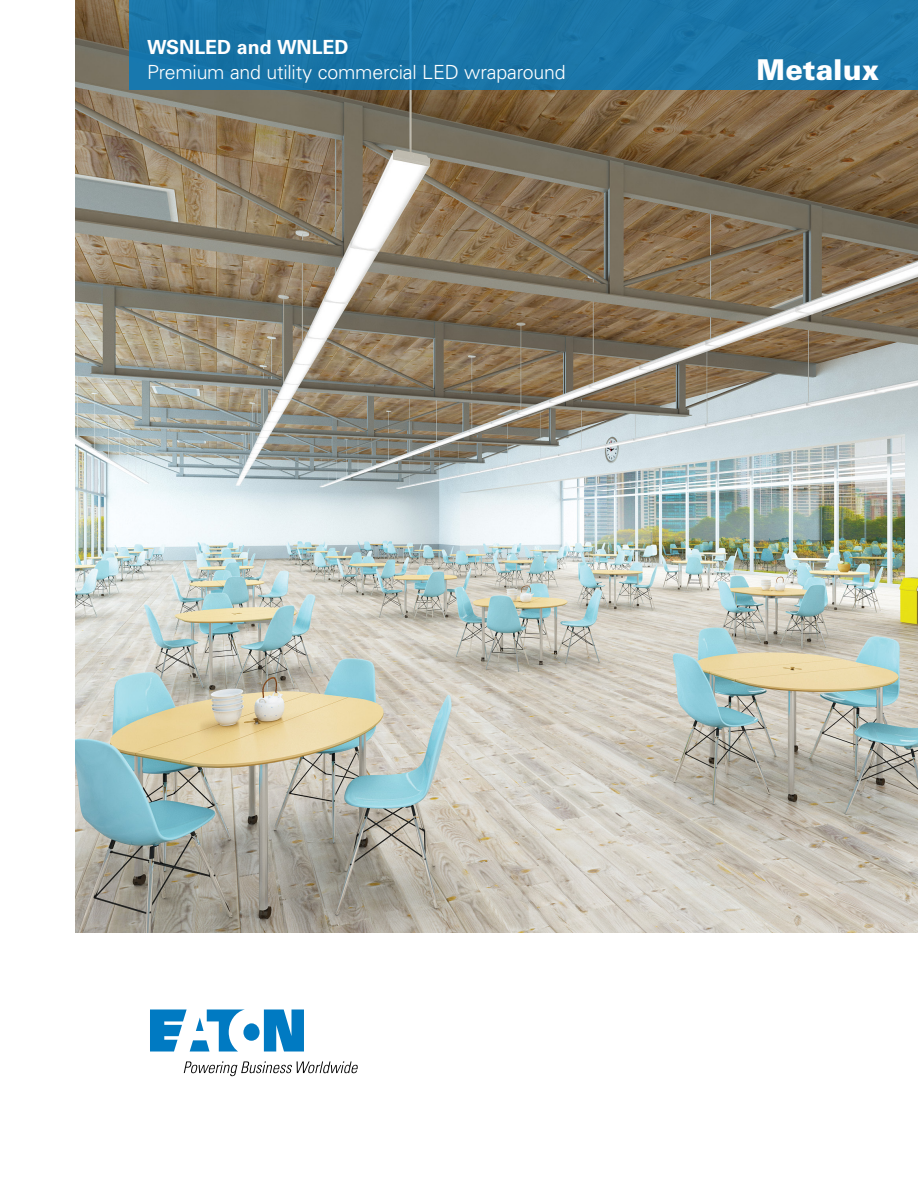
<style>
.page{position:relative;width:918px;height:1188px;background:#fff}
.page>*{position:absolute;margin:0;border:0;box-sizing:border-box;transform-origin:0 0}
.t1{font:900 28.65px "Univers LT Std";color:#fff}
.t2{font:300 19.5px "Univers LT Std";letter-spacing:-.01em;color:#fff}
.t3{font:700 19.5px "Univers LT Std";letter-spacing:.005em;color:#fff}
</style>
<div class="page">
<img style="left:75px;top:0;width:843px;height:933px">
<svg style="left:150px;top:1010px;width:154px;height:42px"></svg>
<svg style="left:184px;top:1061px;width:174px;height:15px"></svg>
<div style="left:129px;top:0;width:789px;height:90px;background:#1a76a8"></div>
<p class="t3" style="left:147px;top:35px;width:203px">WSNLED and WNLED</p>
<p class="t2" style="left:147px;top:60px;width:420px">Premium and utility commercial LED wraparound</p>
<h1 class="t1" style="left:757px;top:51px;width:124px">Metalux</h1>
</div>
